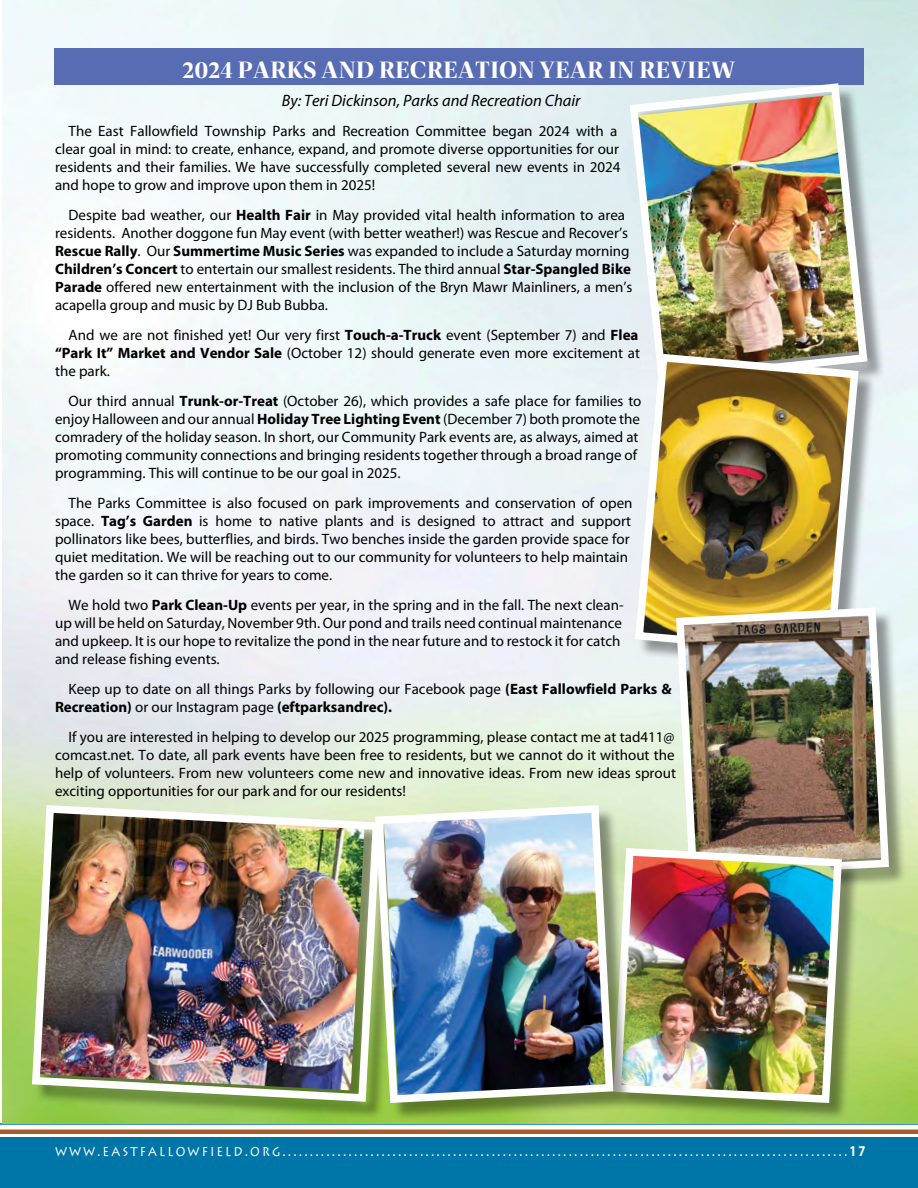
<style>
.page{position:relative;width:918px;height:1188px;background:#fff}
.page>*{position:absolute;margin:0;border:0;box-sizing:border-box;transform-origin:0 0}
.t1{font:700 24px "Dashiell Fine";color:#fff}
.t2{font:italic 16.5px "Myriad Pro";color:#000}
.t3{font:15px/18px "Myriad Pro";color:#000}
.t4{font:15px "Lithos Pro";letter-spacing:.165em;color:#fff;scale:.84 1}
.s1{font-weight:700}
.s2{font-family:"Myriad Pro";font-weight:700}
</style>
<div class="page">
<div style="left:0;top:1138px;width:918px;height:50px;background:#0075a8"></div>
<hr style="left:0;top:1123px;width:918px;height:2px;background:#0075a8">
<hr style="left:0;top:1130px;width:918px;height:4px;background:#aa5b26">
<img style="left:2px;top:0;width:916px;height:1124px">
<div style="left:54px;top:49px;width:810px;height:36px;background:#576cb3"></div>
<div style="left:632px;top:86px;width:254px;height:316px;background:#000;opacity:.4"></div>
<img style="left:626px;top:79px;width:246px;height:308px">
<div style="left:638px;top:356px;width:239px;height:319px;background:#000;opacity:.4"></div>
<img style="left:631px;top:350px;width:232px;height:311px">
<div style="left:35px;top:808px;width:364px;height:312px;background:#000;opacity:.4"></div>
<img style="left:28px;top:801px;width:343px;height:305px">
<div style="left:679px;top:610px;width:228px;height:286px;background:#000;opacity:.4"></div>
<img style="left:672px;top:604px;width:221px;height:277px">
<div style="left:616px;top:851px;width:244px;height:271px;background:#000;opacity:.4"></div>
<img style="left:632px;top:844px;width:214px;height:263px">
<div style="left:378px;top:808px;width:254px;height:313px;background:#000;opacity:.4"></div>
<img style="left:371px;top:801px;width:246px;height:306px">
<h1 class="t1" style="left:182px;top:55px;width:555px">2024 PARKS AND RECREATION YEAR IN REVIEW</h1>
<p class="t2" style="left:282px;top:90px;width:300px">By: Teri Dickinson, Parks and Recreation Chair</p>
<p class="t3" style="left:55px;top:122px;width:567px;text-indent:14px">The East Fallowfield Township Parks and Recreation Committee began 2024 with a clear goal in mind: to create, enhance, expand, and promote diverse opportunities for our residents and their families. We have successfully completed several new events in 2024 and hope to grow and improve upon them in 2025!</p>
<p class="t3" style="left:55px;top:206px;width:579px;text-indent:14px">Despite bad weather, our <span class="s1">Health Fair</span> in May provided vital health information to area residents. Another doggone fun May event (with better weather!) was Rescue and Recover’s <span class="s1">Rescue Rally</span>. Our <span class="s1">Summertime Music Series</span> was expanded to include a Saturday morning <span class="s1">Children’s Concert</span> to entertain our smallest residents. The third annual <span class="s1">Star-Spangled Bike Parade</span> offered new entertainment with the inclusion of the Bryn Mawr Mainliners, a men’s acapella group and music by DJ Bub Bubba.</p>
<p class="t3" style="left:55px;top:326px;width:586px;text-align:justify;text-indent:14px">And we are not finished yet! Our very first <span class="s1">Touch-a-Truck</span> event (September 7) and <span class="s1">Flea “Park It” Market and Vendor Sale</span> (October 12) should generate even more excitement at the park.</p>
<p class="t3" style="left:55px;top:392px;width:588px;text-indent:14px">Our third annual <span class="s1">Trunk-or-Treat</span> (October 26), which provides a safe place for families to enjoy Halloween and our annual <span class="s1">Holiday Tree Lighting Event</span> (December 7) both promote the comradery of the holiday season. In short, our Community Park events are, as always, aimed at promoting community connections and bringing residents together through a broad range of programming. This will continue to be our goal in 2025.</p>
<p class="t3" style="left:55px;top:494px;width:579px;text-indent:14px">The Parks Committee is also focused on park improvements and conservation of open space. <span class="s1">Tag’s Garden</span> is home to native plants and is designed to attract and support pollinators like bees, butterflies, and birds. Two benches inside the garden provide space for quiet meditation. We will be reaching out to our community for volunteers to help maintain the garden so it can thrive for years to come.</p>
<p class="t3" style="left:55px;top:596px;width:570px;text-indent:14px">We hold two <span class="s1">Park Clean-Up</span> events per year, in the spring and in the fall. The next clean&shy;up will be held on Saturday, November 9th. Our pond and trails need continual maintenance and upkeep. It is our hope to revitalize the pond in the near future and to restock it for catch and release fishing events.</p>
<p class="t3" style="left:55px;top:680px;width:618px;text-indent:14px">Keep up to date on all things Parks by following our Facebook page <span class="s1">(East Fallowfield Parks &amp;<br>Recreation)</span> or our Instagram page <span class="s1">(eftparksandrec).</span></p>
<p class="t3" style="left:55px;top:728px;width:622px;text-align:justify;text-indent:14px">If you are interested in helping to develop our 2025 programming, please contact me at tad411@ comcast.net. To date, all park events have been free to residents, but we cannot do it without the help of volunteers. From new volunteers come new and innovative ideas. From new ideas sprout exciting opportunities for our park and for our residents!</p>
<p class="t4" style="left:55px;top:1142px;width:966px">WWW.EASTFALLOWFIELD.ORG.......................................................................................................<span class="s2">17</span></p>
</div>
